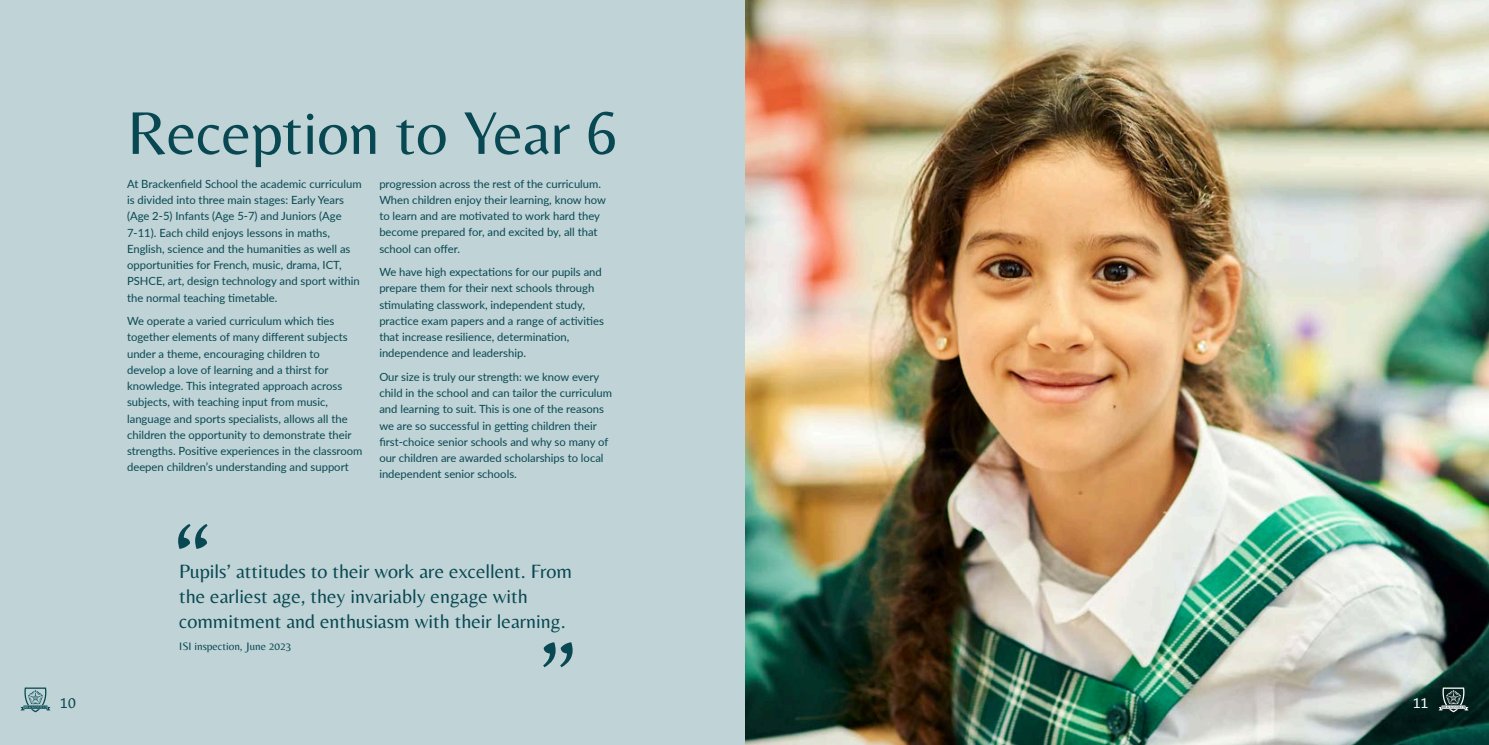
<style>
.page{position:relative;width:1489px;height:745px;background:#fff}
.page>*{position:absolute;margin:0;border:0;box-sizing:border-box;transform-origin:0 0}
.t1{font:100px "Belleza";color:#084852}
.t2{font:62.5px "Belleza";color:#084852}
.t3{font:20px/25px "Belleza";color:#084852}
.t4{font:17.25px "Belleza";color:#084852;scale:.9 1}
.t5{font:17.25px "Belleza";color:#fff;scale:.9 1}
.t6{font:11.25px/16.2px "Lato";color:#084852}
.t7{font:11.25px "Belleza";color:#084852}
</style>
<div class="page">
<img style="left:744px;top:0;width:744px;height:744px">
<div style="left:0;top:0;width:744px;height:744px;background:#c0d3d6"></div>
<svg style="left:1438px;top:687px;width:30px;height:24px"></svg>
<svg style="left:20px;top:687px;width:30px;height:24px"></svg>
<p class="t2" style="left:127px;top:96px;width:492px">Reception to Year 6</p>
<p class="t6" style="left:127px;top:175px;width:236px">At Brackenfield School the academic curriculum is divided into three main stages: Early Years (Age 2-5) Infants (Age 5-7) and Juniors (Age 7-11). Each child enjoys lessons in maths, English, science and the humanities as well as opportunities for French, music, drama, ICT, PSHCE, art, design technology and sport within the normal teaching timetable.</p>
<p class="t6" style="left:127px;top:312px;width:237px">We operate a varied curriculum which ties together elements of many different subjects under a theme, encouraging children to<br>develop a love of learning and a thirst for knowledge. This integrated approach across subjects, with teaching input from music, language and sports specialists, allows all the children the opportunity to demonstrate their strengths. Positive experiences in the classroom deepen children’s understanding and support</p>
<p class="t6" style="left:379px;top:175px;width:228px">progression across the rest of the curriculum.<br>When children enjoy their learning, know how to learn and are motivated to work hard they become prepared for, and excited by, all that school can offer.</p>
<p class="t6" style="left:379px;top:263px;width:226px">We have high expectations for our pupils and prepare them for their next schools through stimulating classwork, independent study, practice exam papers and a range of activities that increase resilience, determination, independence and leadership.</p>
<p class="t6" style="left:379px;top:368px;width:234px">Our size is truly our strength: we know every child in the school and can tailor the curriculum and learning to suit. This is one of the reasons we are so successful in getting children their first-choice senior schools and why so many of our children are awarded scholarships to local independent senior schools.</p>
<p class="t1" style="left:173px;top:499px;width:41px">“</p>
<p class="t3" style="left:179px;top:558px;width:394px">Pupils’ attitudes to their work are excellent. From the earliest age, they invariably engage with commitment and enthusiasm with their learning.</p>
<p class="t7" style="left:179px;top:639px;width:114px">ISI inspection, June 2023</p>
<p class="t1" style="left:577px;top:691px;width:41px;rotate:-180deg">“</p>
<h3 class="t4" style="left:60px;top:691px;width:19px">10</h3>
<h3 class="t5" style="left:1412px;top:691px;width:19px">11</h3>
</div>
